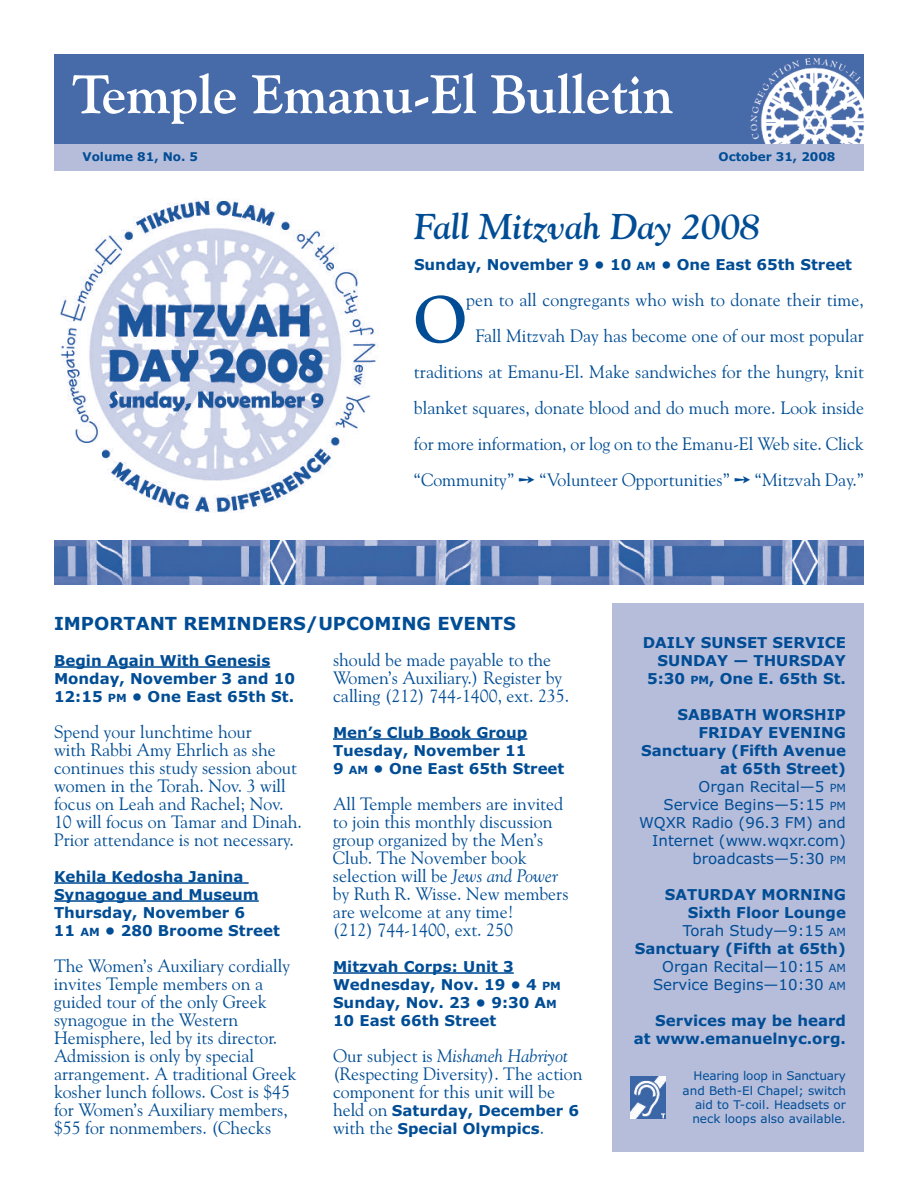
<style>
.page{position:relative;width:918px;height:1188px;background:#fff}
.page>*{position:absolute;margin:0;border:0;box-sizing:border-box;transform-origin:0 0}
.t1{font:700 65.25px "Goudy Old Style BT";color:#014d95}
.t2{font:700 54px "Goudy Old Style BT";color:#fff}
.t3{font:italic 700 36px "Goudy Old Style BT";color:#014d95}
.t4{font:18px/18px "Goudy Old Style BT";color:#014d95}
.t5{font:700 18px "Verdana";color:#014d95}
.t6{font:700 15px/18px "Verdana";color:#014d95}
.t7{font:15px/18px "Verdana";color:#014d95;text-align:right}
.t8{font:12px/14.4px "Verdana";color:#014d95;text-align:right}
.t9{font:700 12px "Verdana";color:#014d95}
.s1{font-size:11.25px}
.s2{font-style:italic}
.s3{font-family:"Goudy Old Style BT";font-weight:400;font-size:18px}
.s4{font-weight:700}
.s5{font-weight:400}
.s6{font-weight:400;font-size:11.25px}
</style>
<div class="page">
<div style="left:612px;top:603px;width:252px;height:549px;background:#b5bddb"></div>
<div style="left:54px;top:54px;width:810px;height:90px;background:#476aa9"></div>
<div style="left:54px;top:144px;width:810px;height:27px;background:#b5bddb"></div>
<img style="left:54px;top:540px;width:810px;height:45px">
<img style="left:60px;top:200px;width:318px;height:313px">
<hr style="left:54px;top:666px;width:216px;height:2px;background:#014d95">
<hr style="left:54px;top:882px;width:195px;height:2px;background:#014d95">
<hr style="left:54px;top:900px;width:205px;height:2px;background:#014d95">
<hr style="left:333px;top:738px;width:194px;height:2px;background:#014d95">
<hr style="left:333px;top:972px;width:181px;height:2px;background:#014d95">
<img style="left:630px;top:1076px;width:36px;height:43px">
<img style="left:750px;top:58px;width:114px;height:86px">
<h2 class="t2" style="left:72px;top:63px;width:602px">Temple Emanu-El Bulletin</h2>
<p class="t9" style="left:82px;top:150px;width:117px">Volume 81, No. 5</p>
<p class="t9" style="left:718px;top:150px;width:119px">October 31, 2008</p>
<h3 class="t3" style="left:414px;top:205px;width:347px">Fall Mitzvah Day 2008</h3>
<p class="t6" style="left:414px;top:256px;width:440px">Sunday, November 9 • 10 <span class="s1">AM</span> • One East 65th Street</p>
<p class="t4" style="left:414px;top:282px;width:452px;line-height:36px;text-align:right">pen to all congregants who wish to donate their time,<br>Fall Mitzvah Day has become one of our most popular traditions at Emanu-El. Make sandwiches for the hungry, knit blanket squares, donate blood and do much more. Look inside for more information, or log on to the Emanu-El Web site. Click “Community” ➙ “Volunteer Opportunities” ➙ “Mitzvah Day.”</p>
<h1 class="t1" style="left:414px;top:281px;width:54px">O</h1>
<p class="t5" style="left:54px;top:613px;width:464px">IMPORTANT REMINDERS/UPCOMING EVENTS</p>
<p class="t6" style="left:54px;top:652px;width:243px">Begin Again With Genesis<br>Monday, November 3 and 10<br>12:15 <span class="s1">PM</span> • One East 65th St.</p>
<p class="t4" style="left:54px;top:723px;width:250px">Spend your lunchtime hour<br>with Rabbi Amy Ehrlich as she continues this study session about women in the Torah. Nov. 3 will focus on Leah and Rachel; Nov.<br>10 will focus on Tamar and Dinah.<br>Prior attendance is not necessary.</p>
<p class="t6" style="left:54px;top:868px;width:228px">Kehila Kedosha Janina<br>Synagogue and Museum<br>Thursday, November 6<br>11 <span class="s1">AM</span> • 280 Broome Street</p>
<p class="t4" style="left:54px;top:957px;width:244px">The Women’s Auxiliary cordially invites Temple members on a guided tour of the only Greek synagogue in the Western<br>Hemisphere, led by its director.<br>Admission is only by special arrangement. A traditional Greek kosher lunch follows. Cost is $45 for Women’s Auxiliary members, $55 for nonmembers. (Checks</p>
<p class="t4" style="left:333px;top:651px;width:238px">should be made payable to the<br>Women’s Auxiliary.) Register by calling (212) 744-1400, ext. 235.</p>
<p class="t6" style="left:333px;top:724px;width:233px">Men’s Club Book Group<br>Tuesday, November 11<br>9 <span class="s1">AM</span> • One East 65th Street</p>
<p class="t4" style="left:333px;top:795px;width:237px">All Temple members are invited to join this monthly discussion group organized by the Men’s<br>Club. The November book selection will be <span class="s2">Jews and Power </span>by Ruth R. Wisse. New members are welcome at any time!<br>(212) 744-1400, ext. 250</p>
<p class="t6" style="left:333px;top:958px;width:229px">Mitzvah Corps: Unit 3<br>Wednesday, Nov. 19 • 4 <span class="s1">PM<br></span>Sunday, Nov. 23 • 9:30 A<span class="s1">M<br></span>10 East 66th Street</p>
<p class="t4" style="left:333px;top:1047px;width:251px">Our subject is <span class="s2">Mishaneh Habriyot </span>(Respecting Diversity). The action component for this unit will be</p>
<p class="t6" style="left:333px;top:1102px;width:248px"><span class="s3">held on</span> Saturday, December 6 <span class="s3">with the</span> Special Olympics<span class="s3">.</span></p>
<p class="t6" style="left:643px;top:634px;width:205px;text-align:right">DAILY SUNSET SERVICE<br>SUNDAY — THURSDAY<br>5:30 <span class="s1">PM</span>, One E. 65th St.</p>
<p class="t7" style="left:639px;top:706px;width:208px"><span class="s4">SABBATH WORSHIP<br>FRIDAY EVENING<br>Sanctuary (Fifth Avenue at 65th Street)<br></span>Organ Recital—5 <span class="s1">PM<br></span>Service Begins—5:15 <span class="s1">PM<br></span>WQXR Radio (96.3 FM) and<br>Internet (www.wqxr.com) broadcasts—5:30 <span class="s1">PM</span></p>
<p class="t6" style="left:635px;top:886px;width:213px;text-align:right">SATURDAY MORNING<br>Sixth Floor Lounge<br><span class="s5">Torah Study—9:15</span> <span class="s6">AM<br></span>Sanctuary (Fifth at 65th)<br><span class="s5">Organ Recital—10:15</span> <span class="s6">AM<br></span><span class="s5">Service Begins—10:30</span> <span class="s6">AM</span></p>
<p class="t6" style="left:634px;top:1012px;width:214px;text-align:right">Services may be heard<br>at www.emanuelnyc.org.</p>
<p class="t8" style="left:683px;top:1069px;width:165px">Hearing loop in Sanctuary and Beth-El Chapel; switch aid to T-coil. Headsets or neck loops also available.</p>
</div>
